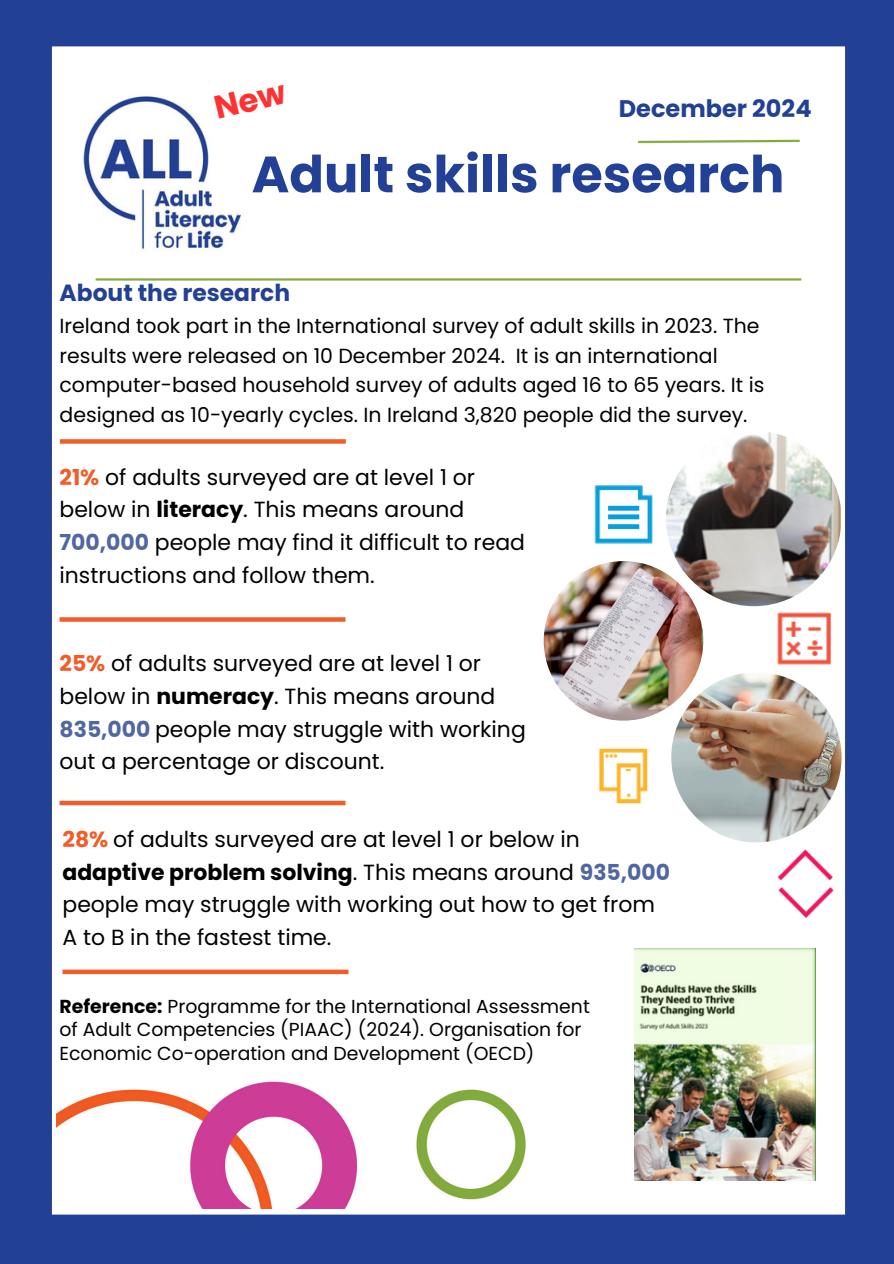
<style>
.page{position:relative;width:894px;height:1264px;background:#fff}
.page>*{position:absolute;margin:0;border:0;box-sizing:border-box;transform-origin:0 0}
.t1{font:700 51px "Poppins";color:#224095}
.t2{font:700 24px "Poppins";color:#224095}
.t3{font:700 23.4px "Poppins";color:#224095}
.t4{font:21.9px/32.7px "Poppins";color:#000}
.t5{font:20.4px/29.5px "Poppins";color:#000}
.t6{font:18.75px/23.7px "Poppins";color:#000}
.s1{font-weight:700;color:#f15d28}
.s2{font-weight:700}
.s3{font-weight:700;color:#5167a2}
</style>
<div class="page">
<div style="left:0;top:0;width:893px;height:1263px;background:#224095"></div>
<div style="left:51px;top:46px;width:795px;height:1169px;background:#fff"></div>
<img style="left:56px;top:72px;width:209px;height:194px">
<img style="left:56px;top:1079px;width:479px;height:129px">
<img style="left:543px;top:561px;width:160px;height:159px;border-radius:50%">
<img style="left:665px;top:430px;width:176px;height:176px;border-radius:50%">
<img style="left:671px;top:672px;width:170px;height:170px;border-radius:50%">
<div style="left:60px;top:800px;width:285px;height:5px;background:#f15d28"></div>
<svg style="left:60px;top:617px;width:285px;height:4px"></svg>
<div style="left:62px;top:969px;width:286px;height:5px;background:#f15d28"></div>
<svg style="left:60px;top:439px;width:286px;height:4px"></svg>
<img style="left:590px;top:479px;width:65px;height:71px">
<img style="left:773px;top:606px;width:61px;height:62px">
<img style="left:596px;top:744px;width:54px;height:62px">
<img style="left:772px;top:845px;width:63px;height:72px">
<img style="left:634px;top:948px;width:180px;height:232px">
<div style="left:214px;top:84px;width:74px;height:35px;background:#fff"></div>
<p class="t2" style="left:618px;top:92px;width:194px">December 2024</p>
<p class="t1" style="left:252px;top:139px;width:534px">Adult skills research</p>
<h3 class="t3" style="left:60px;top:277px;width:232px">About the research</h3>
<h1 class="t5" style="left:60px;top:311px;width:706px">Ireland took part in the International survey of adult skills in 2023. The results were released on 10 December 2024. It is an international computer-based household survey of adults aged 16 to 65 years. It is designed as 10-yearly cycles. In Ireland 3,820 people did the survey.</h1>
<p class="t4" style="left:60px;top:461px;width:467px"><span class="s1">21%</span> of adults surveyed are at level 1 or below in <span class="s2">literacy</span>. This means around <span class="s3">700,000</span> people may find it difficult to read instructions and follow them.</p>
<p class="t4" style="left:60px;top:647px;width:467px"><span class="s1">25%</span> of adults surveyed are at level 1 or below in <span class="s2">numeracy</span>. This means around <span class="s3">835,000</span> people may struggle with working out a percentage or discount.</p>
<h4 class="t4" style="left:62px;top:823px;width:609px"><span class="s1">28%</span> of adults surveyed are at level 1 or below in <span class="s2">adaptive problem solving</span>. This means around <span class="s3">935,000 </span>people may struggle with working out how to get from A to B in the fastest time.</h4>
<p class="t6" style="left:60px;top:994px;width:531px"><span class="s2">Reference:</span> Programme for the International Assessment of Adult Competencies (PIAAC) (2024). Organisation for<br>Economic Co-operation and Development (OECD)</p>
</div>
